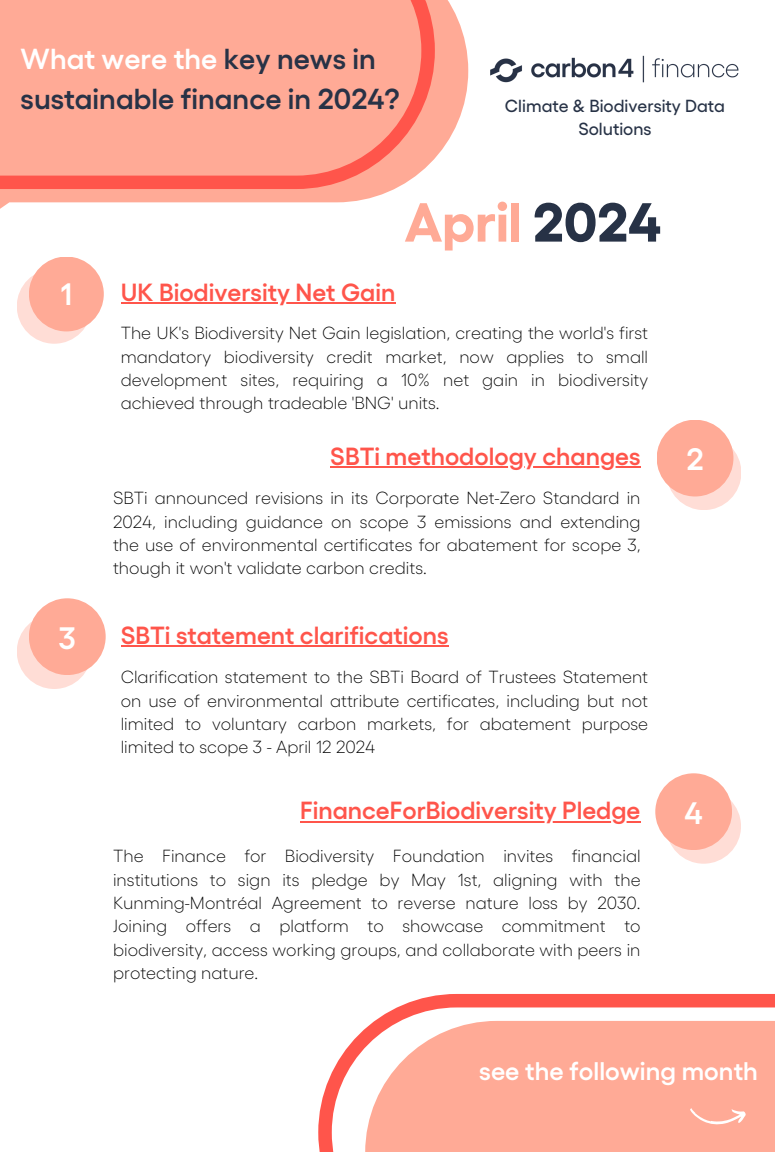
<style>
.page{position:relative;width:775px;height:1152px;background:#fff}
.page>*{position:absolute;margin:0;border:0;box-sizing:border-box;transform-origin:0 0}
.t1{font:700 54.75px "Gellix";letter-spacing:-.005em;color:#ffaa96}
.t2{font:600 31px "Gellix";color:#fff}
.t3{font:600 29px/40.2px "Gellix";color:#283246}
.t4{font:600 25.5px "Gellix";color:#fff}
.t5{font:600 24.75px "Gellix";color:#ff554b}
.t6{font:300 17.5px/23.2px "Gellix";color:#000;text-align:justify}
.t7{font:500 17.5px/23.2px "Gellix";color:#273246;text-align:center}
.s1{color:#fff}
.s2{color:#273246}
</style>
<div class="page">
<svg style="left:318px;top:994px;width:456px;height:157px;fill:#ffaa96"></svg>
<svg style="left:689px;top:1107px;width:57px;height:17px"></svg>
<div style="left:17px;top:269px;width:75px;height:75px;background:#ffddd6;border-radius:50%"></div>
<div style="left:29px;top:256px;width:75px;height:75px;background:#ffaa96;border-radius:50%"></div>
<div style="left:666px;top:435px;width:75px;height:75px;background:#ffddd6;border-radius:50%"></div>
<div style="left:656px;top:419px;width:77px;height:77px;background:#ffaa96;border-radius:50%"></div>
<div style="left:17px;top:614px;width:75px;height:75px;background:#ffddd6;border-radius:50%"></div>
<div style="left:29px;top:598px;width:77px;height:77px;background:#ffaa96;border-radius:50%"></div>
<svg style="left:31px;top:0;width:437px;height:277px"></svg>
<svg style="left:0;top:0;width:435px;height:261px;fill:#ffaa96"></svg>
<hr style="left:121px;top:645px;width:327px;height:1px;background:#ff554b">
<hr style="left:330px;top:466px;width:310px;height:2px;background:#ff554b">
<hr style="left:121px;top:302px;width:274px;height:2px;background:#ff554b">
<div style="left:666px;top:788px;width:74px;height:75px;background:#ffddd6;border-radius:50%"></div>
<div style="left:655px;top:773px;width:76px;height:77px;background:#ffaa96;border-radius:50%"></div>
<hr style="left:300px;top:820px;width:340px;height:2px;background:#ff554b">
<img style="left:490px;top:55px;width:249px;height:28px">
<h3 class="t3" style="left:21px;top:36px;width:380px"><span class="s1">What were the</span> key news in sustainable finance in 2024?</h3>
<p class="t7" style="left:505px;top:93px;width:221px">Climate &amp; Biodiversity Data<br>Solutions</p>
<h2 class="t2" style="left:60px;top:273px;width:13px">1</h2>
<h1 class="t2" style="left:59px;top:617px;width:18px">3</h1>
<p class="t1" style="left:404px;top:185px;width:258px">April <span class="s2">2024</span></p>
<p class="t5" style="left:121px;top:275px;width:276px">UK Biodiversity Net Gain</p>
<p class="t6" style="left:121px;top:320px;width:529px">The UK's Biodiversity Net Gain legislation, creating the world's first mandatory biodiversity credit market, now applies to small development sites, requiring a 10% net gain in biodiversity achieved through tradeable 'BNG' units.</p>
<p class="t5" style="left:330px;top:439px;width:312px">SBTi methodology changes</p>
<p class="t6" style="left:113px;top:485px;width:529px">SBTi announced revisions in its Corporate Net-Zero Standard in 2024, including guidance on scope 3 emissions and extending the use of environmental certificates for abatement for scope 3, though it won't validate carbon credits.</p>
<h3 class="t5" style="left:121px;top:618px;width:329px">SBTi statement clarifications</h3>
<p class="t6" style="left:121px;top:664px;width:529px">Clarification statement to the SBTi Board of Trustees Statement on use of environmental attribute certificates, including but not limited to voluntary carbon markets, for abatement purpose limited to scope 3 - April 12 2024</p>
<p class="t2" style="left:686px;top:438px;width:19px">2</p>
<p class="t2" style="left:697px;top:452px;width:13px">1</p>
<p class="t5" style="left:300px;top:793px;width:342px">FinanceForBiodiversity Pledge</p>
<h3 class="t2" style="left:684px;top:792px;width:20px">4</h3>
<p class="t6" style="left:113px;top:843px;width:529px">The Finance for Biodiversity Foundation invites financial institutions to sign its pledge by May 1st, aligning with the Kunming-Montréal Agreement to reverse nature loss by 2030.<br>Joining offers a platform to showcase commitment to biodiversity, access working groups, and collaborate with peers in protecting nature.</p>
<p class="t2" style="left:697px;top:805px;width:13px">1</p>
<p class="t4" style="left:479px;top:1054px;width:280px">see the following month</p>
</div>
